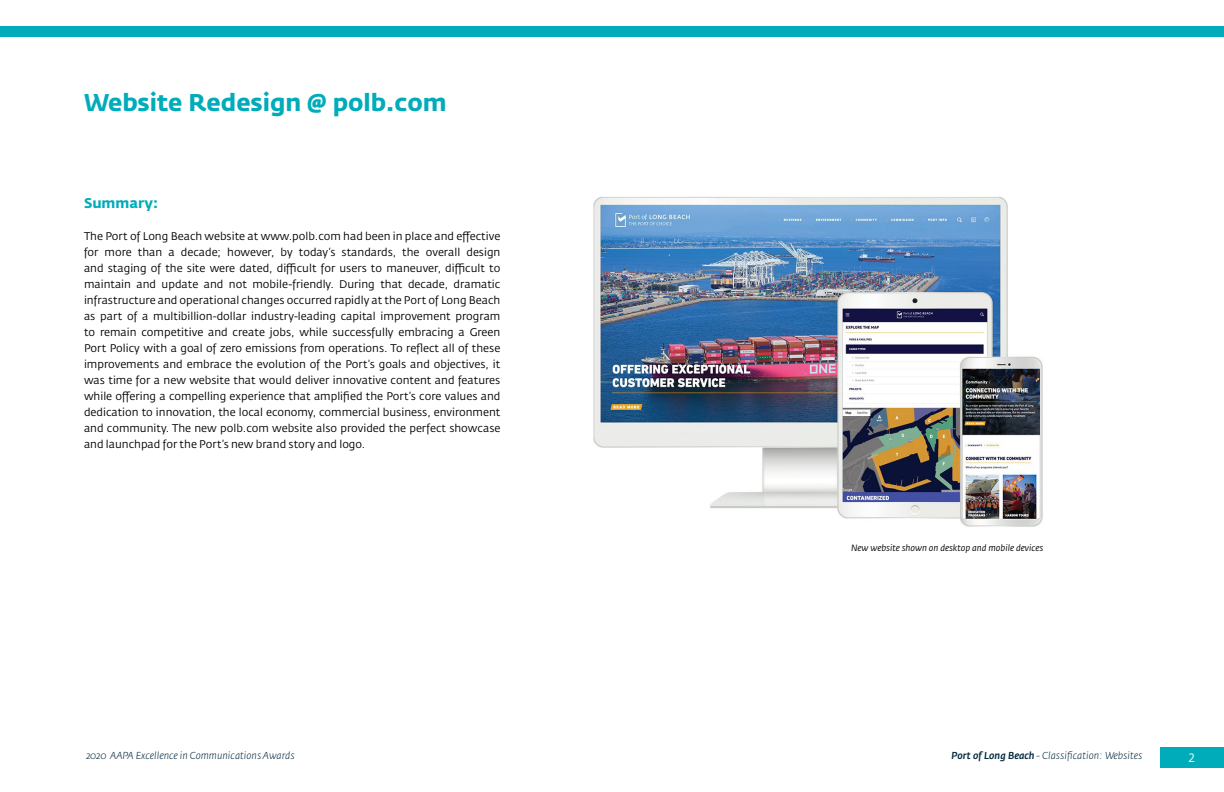
<style>
.page{position:relative;width:1224px;height:792px;background:#fff}
.page>*{position:absolute;margin:0;border:0;box-sizing:border-box;transform-origin:0 0}
.t1{font:700 24px "Fedra Sans Std";color:#00acba}
.t2{font:700 14px "Fedra Sans Std";color:#00acba}
.t3{font:12px "Fedra Sans Std";color:#fff}
.t4{font:11px/16px "Fedra Sans Std";color:#000;text-align:justify}
.t5{font:italic 300 10px "Fedra Sans Std";color:#00263e}
.t6{font:italic 9px "Fedra Sans Std";color:#000}
.s1{font-weight:500}
</style>
<div class="page">
<div style="left:612px;top:26px;width:612px;height:12px;background:#00acba"></div>
<div style="left:1161px;top:748px;width:63px;height:20px;background:#00acba"></div>
<div style="left:0;top:26px;width:612px;height:12px;background:#00acba"></div>
<img style="left:593px;top:196px;width:450px;height:331px">
<h1 class="t1" style="left:84px;top:87px;width:364px">Website Redesign @ polb.com</h1>
<p class="t2" style="left:84px;top:194px;width:76px">Summary:</p>
<p class="t4" style="left:84px;top:228px;width:418px">The Port of Long Beach website at www.polb.com had been in place and effective for more than a decade; however, by today’s standards, the overall design and staging of the site were dated, difficult for users to maneuver, difficult to maintain and update and not mobile-friendly. During that decade, dramatic infrastructure and operational changes occurred rapidly at the Port of Long Beach as part of a multibillion-dollar industry-leading capital improvement program to remain competitive and create jobs, while successfully embracing a Green Port Policy with a goal of zero emissions from operations. To reflect all of these improvements and embrace the evolution of the Port’s goals and objectives, it was time for a new website that would deliver innovative content and features while offering a compelling experience that amplified the Port’s core values and dedication to innovation, the local economy, commercial business, environment and community. The new polb.com website also provided the perfect showcase and launchpad for the Port’s new brand story and logo.</p>
<p class="t6" style="left:851px;top:542px;width:194px">New website shown on desktop and mobile devices</p>
<p class="t5" style="left:86px;top:750px;width:210px">2020 AAPA Excellence in Communications Awards</p>
<p class="t5" style="left:952px;top:750px;width:192px"><span class="s1">Port of Long Beach</span> - Classification: Websites</p>
<p class="t3" style="left:1189px;top:750px;width:7px">2</p>
</div>
